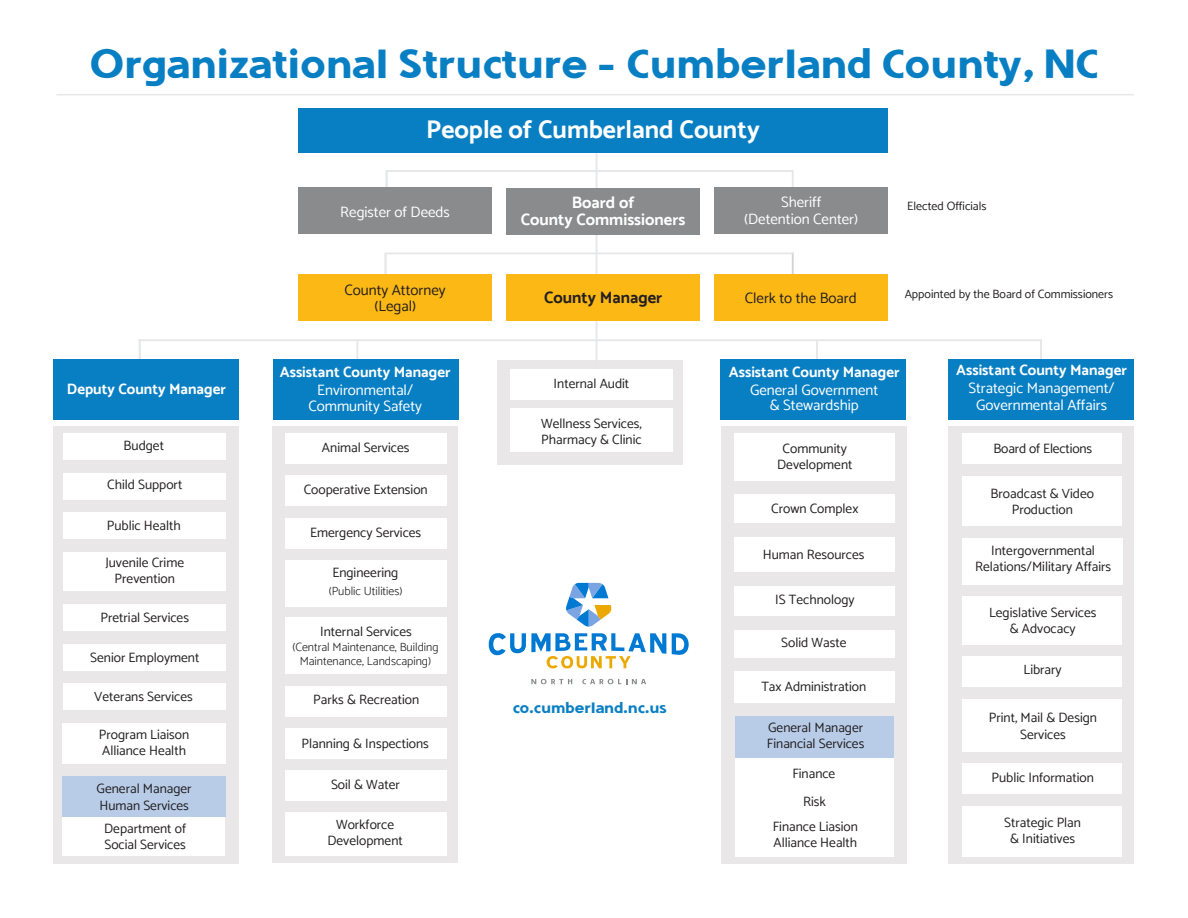
<style>
.page{position:relative;width:1188px;height:918px;background:#fff}
.page>*{position:absolute;margin:0;border:0;box-sizing:border-box;transform-origin:0 0}
.t1{font:40.5px "Sounds Good";color:#097fc3}
.t2{font:700 25.5px "Catamaran";color:#fff}
.t3{font:700 16.5px/16.5px "Catamaran";color:#fff;text-align:center}
.t4{font:700 16.5px "Catamaran";color:#231f20}
.t5{font:15px/16.5px "Catamaran";color:#fff;text-align:center}
.t6{font:700 15px "Catamaran";color:#fff}
.t7{font:15px "Catamaran";color:#231f20}
.t8{font:15px "Sounds Good";color:#097fc3}
.t9{font:13.5px/16.2px "Catamaran";color:#231f20;text-align:center}
.t10{font:300 12px/14.4px "Catamaran";color:#231f20;text-align:center}
.t11{font:12px "Catamaran";color:#231f20}
</style>
<div class="page">
<hr style="left:1040px;top:339px;width:2px;height:71px;background:#e6e7e9">
<hr style="left:356px;top:341px;width:2px;height:69px;background:#e6e7e9">
<hr style="left:816px;top:340px;width:2px;height:70px;background:#e6e7e9">
<hr style="left:139px;top:339px;width:2px;height:66px;background:#e6e7e9">
<div style="left:949px;top:426px;width:185px;height:438px;background:#e9e7e7"></div>
<div style="left:722px;top:426px;width:185px;height:438px;background:#e9e7e7"></div>
<div style="left:949px;top:359px;width:185px;height:61px;background:#097fc3"></div>
<div style="left:721px;top:359px;width:185px;height:61px;background:#097fc3"></div>
<div style="left:497px;top:360px;width:186px;height:104px;background:#e9e7e7"></div>
<div style="left:53px;top:359px;width:186px;height:61px;background:#097fc3"></div>
<div style="left:273px;top:359px;width:186px;height:61px;background:#097fc3"></div>
<div style="left:53px;top:426px;width:186px;height:438px;background:#e9e7e7"></div>
<div style="left:272px;top:426px;width:186px;height:437px;background:#e9e7e7"></div>
<hr style="left:596px;top:135px;width:1px;height:241px;background:#e6e7e9">
<hr style="left:792px;top:252px;width:2px;height:52px;background:#d1d2d4">
<hr style="left:792px;top:170px;width:2px;height:52px;background:#e6e7e9">
<hr style="left:384px;top:252px;width:3px;height:52px;background:#e6e7e9">
<hr style="left:386px;top:170px;width:2px;height:52px;background:#e6e7e9">
<hr style="left:139px;top:339px;width:902px;height:2px;background:#e6e7e9">
<hr style="left:387px;top:170px;width:406px;height:2px;background:#e6e7e9">
<hr style="left:387px;top:252px;width:406px;height:2px;background:#e6e7e9">
<hr style="left:56px;top:94px;width:1078px;height:1px;background:#e6e7e9">
<div style="left:63px;top:778px;width:162px;height:78px;background:#fff"></div>
<div style="left:62px;top:724px;width:163px;height:40px;background:#fff"></div>
<div style="left:63px;top:553px;width:163px;height:38px;background:#fff"></div>
<div style="left:63px;top:604px;width:163px;height:27px;background:#fff"></div>
<div style="left:63px;top:513px;width:163px;height:26px;background:#fff"></div>
<div style="left:63px;top:473px;width:163px;height:26px;background:#fff"></div>
<div style="left:63px;top:433px;width:163px;height:27px;background:#fff"></div>
<div style="left:63px;top:644px;width:163px;height:26px;background:#fff"></div>
<div style="left:63px;top:684px;width:163px;height:26px;background:#fff"></div>
<div style="left:63px;top:777px;width:163px;height:40px;background:#b8cce8"></div>
<div style="left:962px;top:538px;width:160px;height:46px;background:#fff"></div>
<div style="left:962px;top:806px;width:160px;height:50px;background:#fff"></div>
<div style="left:962px;top:763px;width:160px;height:31px;background:#fff"></div>
<div style="left:962px;top:596px;width:160px;height:48px;background:#fff"></div>
<div style="left:962px;top:699px;width:160px;height:53px;background:#fff"></div>
<div style="left:962px;top:656px;width:160px;height:31px;background:#fff"></div>
<div style="left:962px;top:433px;width:160px;height:31px;background:#fff"></div>
<div style="left:962px;top:476px;width:160px;height:50px;background:#fff"></div>
<div style="left:735px;top:717px;width:159px;height:140px;background:#fff"></div>
<div style="left:735px;top:716px;width:159px;height:42px;background:#b8cce8"></div>
<div style="left:734px;top:672px;width:160px;height:31px;background:#fff"></div>
<div style="left:734px;top:630px;width:160px;height:27px;background:#fff"></div>
<div style="left:735px;top:433px;width:160px;height:48px;background:#fff"></div>
<div style="left:734px;top:537px;width:160px;height:35px;background:#fff"></div>
<div style="left:734px;top:495px;width:160px;height:28px;background:#fff"></div>
<div style="left:735px;top:587px;width:160px;height:29px;background:#fff"></div>
<div style="left:285px;top:433px;width:162px;height:31px;background:#fff"></div>
<div style="left:285px;top:686px;width:162px;height:31px;background:#fff"></div>
<div style="left:285px;top:728px;width:162px;height:31px;background:#fff"></div>
<div style="left:285px;top:770px;width:162px;height:31px;background:#fff"></div>
<div style="left:285px;top:812px;width:162px;height:44px;background:#fff"></div>
<div style="left:285px;top:475px;width:162px;height:31px;background:#fff"></div>
<div style="left:285px;top:518px;width:162px;height:31px;background:#fff"></div>
<div style="left:285px;top:560px;width:162px;height:46px;background:#fff"></div>
<div style="left:285px;top:618px;width:162px;height:56px;background:#fff"></div>
<div style="left:298px;top:108px;width:590px;height:45px;background:#097fc3"></div>
<div style="left:298px;top:188px;width:194px;height:46px;background:#8a8b8d"></div>
<div style="left:298px;top:274px;width:194px;height:46px;background:#fcb814"></div>
<div style="left:506px;top:188px;width:194px;height:46px;background:#8a8b8d"></div>
<div style="left:506px;top:274px;width:194px;height:46px;background:#fcb814"></div>
<div style="left:714px;top:188px;width:174px;height:46px;background:#8a8b8d"></div>
<div style="left:714px;top:274px;width:174px;height:46px;background:#fcb814"></div>
<svg style="left:489px;top:633px;width:177px;height:35px"></svg>
<svg style="left:672px;top:633px;width:17px;height:22px"></svg>
<svg style="left:531px;top:679px;width:41px;height:5px"></svg>
<svg style="left:582px;top:679px;width:64px;height:5px"></svg>
<svg style="left:566px;top:583px;width:45px;height:44px"></svg>
<div style="left:510px;top:369px;width:163px;height:31px;background:#fff"></div>
<div style="left:510px;top:409px;width:163px;height:43px;background:#fff"></div>
<h1 class="t1" style="left:90px;top:43px;width:1010px">Organizational Structure - Cumberland County, NC</h1>
<p class="t6" style="left:67px;top:380px;width:160px">Deputy County Manager</p>
<h2 class="t2" style="left:426px;top:114px;width:335px">People of Cumberland County</h2>
<p class="t5" style="left:340px;top:204px;width:111px">Register of Deeds</p>
<p class="t3" style="left:521px;top:194px;width:166px">Board of<br>County Commissioners</p>
<p class="t5" style="left:744px;top:194px;width:115px">Sheriff<br>(Detention Center)</p>
<p class="t7" style="left:344px;top:281px;width:103px">County Attorney</p>
<p class="t7" style="left:375px;top:297px;width:43px">(Legal)</p>
<p class="t4" style="left:544px;top:287px;width:120px">County Manager</p>
<p class="t7" style="left:745px;top:289px;width:113px">Clerk to the Board</p>
<p class="t11" style="left:907px;top:199px;width:81px">Elected Officials</p>
<p class="t11" style="left:905px;top:287px;width:210px">Appointed by the Board of Commissioners</p>
<p class="t6" style="left:280px;top:363px;width:172px">Assistant County Manager</p>
<p class="t5" style="left:308px;top:382px;width:115px">Environmental/<br>Community Safety</p>
<p class="t9" style="left:554px;top:375px;width:77px">Internal Audit</p>
<p class="t6" style="left:729px;top:363px;width:172px">Assistant County Manager</p>
<p class="t5" style="left:750px;top:382px;width:130px;line-height:15px">General Government &amp; Stewardship</p>
<p class="t6" style="left:956px;top:361px;width:172px">Assistant County Manager</p>
<p class="t5" style="left:968px;top:380px;width:148px">Strategic Management/<br>Governmental Affairs</p>
<p class="t9" style="left:541px;top:415px;width:102px;text-align:left">Wellness Services,<br>Pharmacy &amp; Clinic</p>
<p class="t9" style="left:124px;top:438px;width:42px">Budget</p>
<p class="t9" style="left:777px;top:440px;width:77px">Community<br>Development</p>
<p class="t9" style="left:771px;top:500px;width:89px">Crown Complex</p>
<p class="t9" style="left:322px;top:439px;width:89px">Animal Services</p>
<p class="t9" style="left:107px;top:477px;width:77px">Child Support</p>
<p class="t9" style="left:304px;top:481px;width:126px">Cooperative Extension</p>
<p class="t9" style="left:107px;top:517px;width:75px">Public Health</p>
<p class="t9" style="left:105px;top:554px;width:80px">Juvenile Crime<br>Prevention</p>
<p class="t9" style="left:101px;top:609px;width:90px">Pretrial Services</p>
<p class="t9" style="left:90px;top:649px;width:111px">Senior Employment</p>
<p class="t9" style="left:94px;top:688px;width:100px">Veterans Services</p>
<p class="t9" style="left:99px;top:727px;width:92px;text-align:left">Program Liaison<br>Alliance Health</p>
<p class="t9" style="left:97px;top:781px;width:97px;text-align:left">General Manager<br>Human Services</p>
<p class="t9" style="left:104px;top:820px;width:83px;text-align:left">Department of<br>Social Services</p>
<p class="t9" style="left:310px;top:524px;width:113px">Emergency Services</p>
<p class="t9" style="left:332px;top:564px;width:68px">Engineering</p>
<p class="t10" style="left:329px;top:584px;width:75px">(Public Utilities)</p>
<p class="t9" style="left:320px;top:623px;width:93px">Internal Services</p>
<p class="t10" style="left:292px;top:639px;width:148px">(Central Maintenance, Building<br>Maintenance, Landscaping)</p>
<p class="t9" style="left:313px;top:692px;width:107px">Parks &amp; Recreation</p>
<p class="t9" style="left:302px;top:735px;width:129px">Planning &amp; Inspections</p>
<p class="t9" style="left:331px;top:776px;width:70px">Soil &amp; Water</p>
<p class="t9" style="left:328px;top:816px;width:77px">Workforce<br>Development</p>
<p class="t8" style="left:513px;top:700px;width:156px">co.cumberland.nc.us</p>
<p class="t9" style="left:763px;top:546px;width:103px">Human Resources</p>
<p class="t9" style="left:775px;top:591px;width:81px">IS Technology</p>
<p class="t9" style="left:781px;top:635px;width:67px">Solid Waste</p>
<p class="t9" style="left:761px;top:678px;width:106px">Tax Administration</p>
<p class="t9" style="left:767px;top:719px;width:99px;text-align:left">General Manager<br>Financial Services</p>
<p class="t9" style="left:792px;top:760px;width:45px;line-height:27.6px">Finance<br>Risk</p>
<p class="t9" style="left:773px;top:818px;width:87px;text-align:left">Finance Liasion<br>Alliance Health</p>
<p class="t9" style="left:993px;top:440px;width:100px">Board of Elections</p>
<p class="t9" style="left:991px;top:485px;width:105px">Broadcast &amp; Video<br>Production</p>
<p class="t9" style="left:975px;top:542px;width:138px">Intergovernmental<br>Relations/Military Affairs</p>
<p class="t9" style="left:989px;top:604px;width:109px">Legislative Services &amp; Advocacy</p>
<p class="t9" style="left:1024px;top:661px;width:40px">Library</p>
<p class="t9" style="left:989px;top:709px;width:110px">Print, Mail &amp; Design<br>Services</p>
<p class="t9" style="left:991px;top:770px;width:104px">Public Information</p>
<p class="t9" style="left:1004px;top:814px;width:78px">Strategic Plan &amp; Initiatives</p>
</div>
